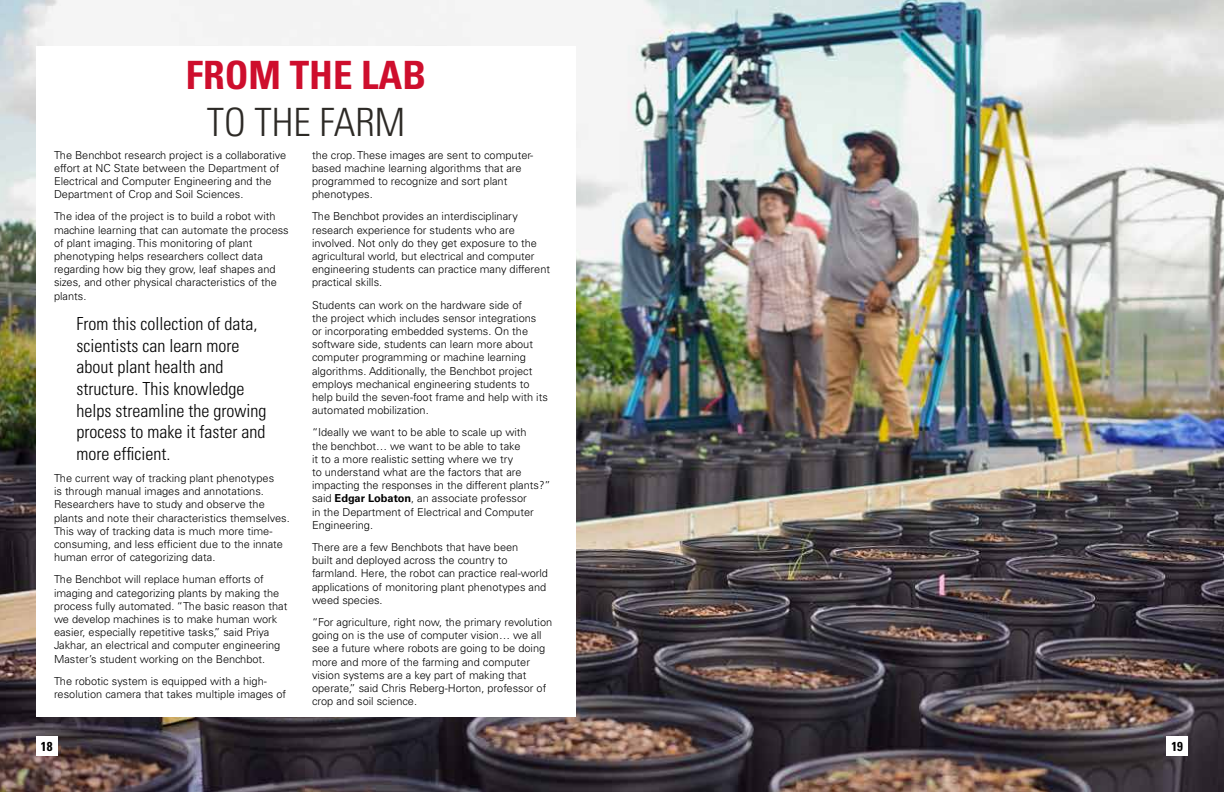
<style>
.page{position:relative;width:1224px;height:792px;background:#fff}
.page>*{position:absolute;margin:0;border:0;box-sizing:border-box;transform-origin:0 0}
.t1{font:700 condensed 39px "Univers LT Std";color:#ce0e2d}
.t2{font:300 condensed 39px "Univers LT Std";color:#2d2a26}
.t3{font:300 condensed 18px/21.6px "Univers LT Std";color:#000}
.t4{font:700 condensed 13px "Univers LT Std";color:#000}
.t5{font:300 11px/13.2px "Univers LT Std";color:#000}
.s1{font-weight:700}
</style>
<div class="page">
<img style="left:0;top:0;width:1224px;height:792px">
<div style="left:36px;top:46px;width:540px;height:671px;background:#fff"></div>
<div style="left:1167px;top:737px;width:21px;height:19px;background:#fff"></div>
<div style="left:36px;top:737px;width:21px;height:19px;background:#fff"></div>
<h1 class="t1" style="left:186px;top:60px;width:242px">FROM THE LAB</h1>
<h1 class="t2" style="left:207px;top:107px;width:200px">TO THE FARM</h1>
<p class="t5" style="left:54px;top:149px;width:234px">The Benchbot research project is a collaborative effort at NC State between the Department of Electrical and Computer Engineering and the Department of Crop and Soil Sciences.</p>
<p class="t5" style="left:54px;top:211px;width:236px">The idea of the project is to build a robot with machine learning that can automate the process of plant imaging. This monitoring of plant phenotyping helps researchers collect data regarding how big they grow, leaf shapes and sizes, and other physical characteristics of the plants.</p>
<h2 class="t3" style="left:76px;top:314px;width:191px">From this collection of data, scientists can learn more about plant health and structure. This knowledge helps streamline the growing process to make it faster and more efficient.</h2>
<p class="t5" style="left:54px;top:472px;width:237px">The current way of tracking plant phenotypes<br>is through manual images and annotations.<br>Researchers have to study and observe the plants and note their characteristics themselves.<br>This way of tracking data is much more time&shy;consuming, and less efficient due to the innate human error of categorizing data.</p>
<p class="t5" style="left:54px;top:574px;width:235px">The Benchbot will replace human efforts of imaging and categorizing plants by making the process fully automated. “The basic reason that we develop machines is to make human work easier, especially repetitive tasks,” said Priya Jakhar, an electrical and computer engineering Master’s student working on the Benchbot.</p>
<p class="t5" style="left:54px;top:675px;width:234px">The robotic system is equipped with a high&shy;resolution camera that takes multiple images of</p>
<p class="t5" style="left:312px;top:149px;width:223px">the crop. These images are sent to computer&shy;based machine learning algorithms that are programmed to recognize and sort plant phenotypes.</p>
<p class="t5" style="left:312px;top:211px;width:240px">The Benchbot provides an interdisciplinary research experience for students who are involved. Not only do they get exposure to the agricultural world, but electrical and computer engineering students can practice many different practical skills.</p>
<p class="t5" style="left:312px;top:299px;width:237px">Students can work on the hardware side of<br>the project which includes sensor integrations or incorporating embedded systems. On the software side, students can learn more about computer programming or machine learning algorithms. Additionally, the Benchbot project employs mechanical engineering students to help build the seven-foot frame and help with its automated mobilization.</p>
<p class="t5" style="left:312px;top:427px;width:240px">“Ideally we want to be able to scale up with<br>the benchbot… we want to be able to take<br>it to a more realistic setting where we try<br>to understand what are the factors that are impacting the responses in the different plants?” said <span class="s1">Edgar Lobaton</span>, an associate professor<br>in the Department of Electrical and Computer Engineering.</p>
<p class="t5" style="left:312px;top:541px;width:238px">There are a few Benchbots that have been<br>built and deployed across the country to farmland. Here, the robot can practice real-world applications of monitoring plant phenotypes and weed species.</p>
<p class="t5" style="left:312px;top:616px;width:242px">“For agriculture, right now, the primary revolution going on is the use of computer vision… we all see a future where robots are going to be doing more and more of the farming and computer vision systems are a key part of making that operate,” said Chris Reberg-Horton, professor of crop and soil science.</p>
<p class="t4" style="left:41px;top:741px;width:13px">18</p>
<p class="t4" style="left:1172px;top:741px;width:13px">19</p>
</div>
